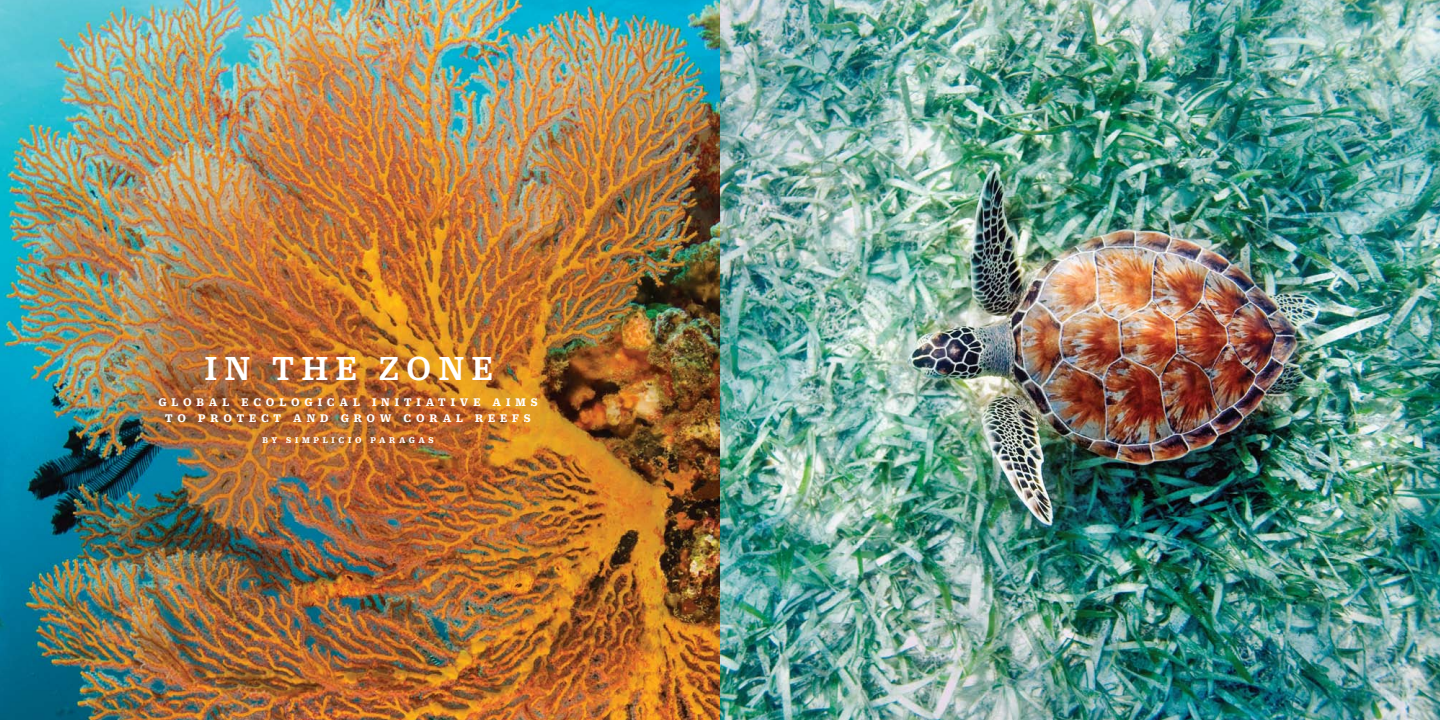
<style>
.page{position:relative;width:1440px;height:720px;background:#fff}
.page>*{position:absolute;margin:0;border:0;box-sizing:border-box;transform-origin:0 0}
.t1{font:500 36px "Duplicate Ionic";letter-spacing:.21em;color:#fff}
.t2{font:700 12px/16px "Duplicate Ionic";letter-spacing:.41em;color:#fff;text-align:center}
.t3{font:700 9px "Duplicate Ionic";letter-spacing:.41em;color:#fff}
</style>
<div class="page">
<img style="left:0;top:0;width:1440px;height:720px">
<h1 class="t1" style="left:205px;top:343px;width:262px">In the ZONE</h1>
<p class="t2" style="left:158px;top:393px;width:381px">GLOBAL ECOLOGICAL INITIATIVE AIMS<br>TO PROTECT AND GROW CORAL REE FS</p>
<p class="t3" style="left:262px;top:433px;width:173px">BY SIMPLICIO PARAGAS</p>
</div>
